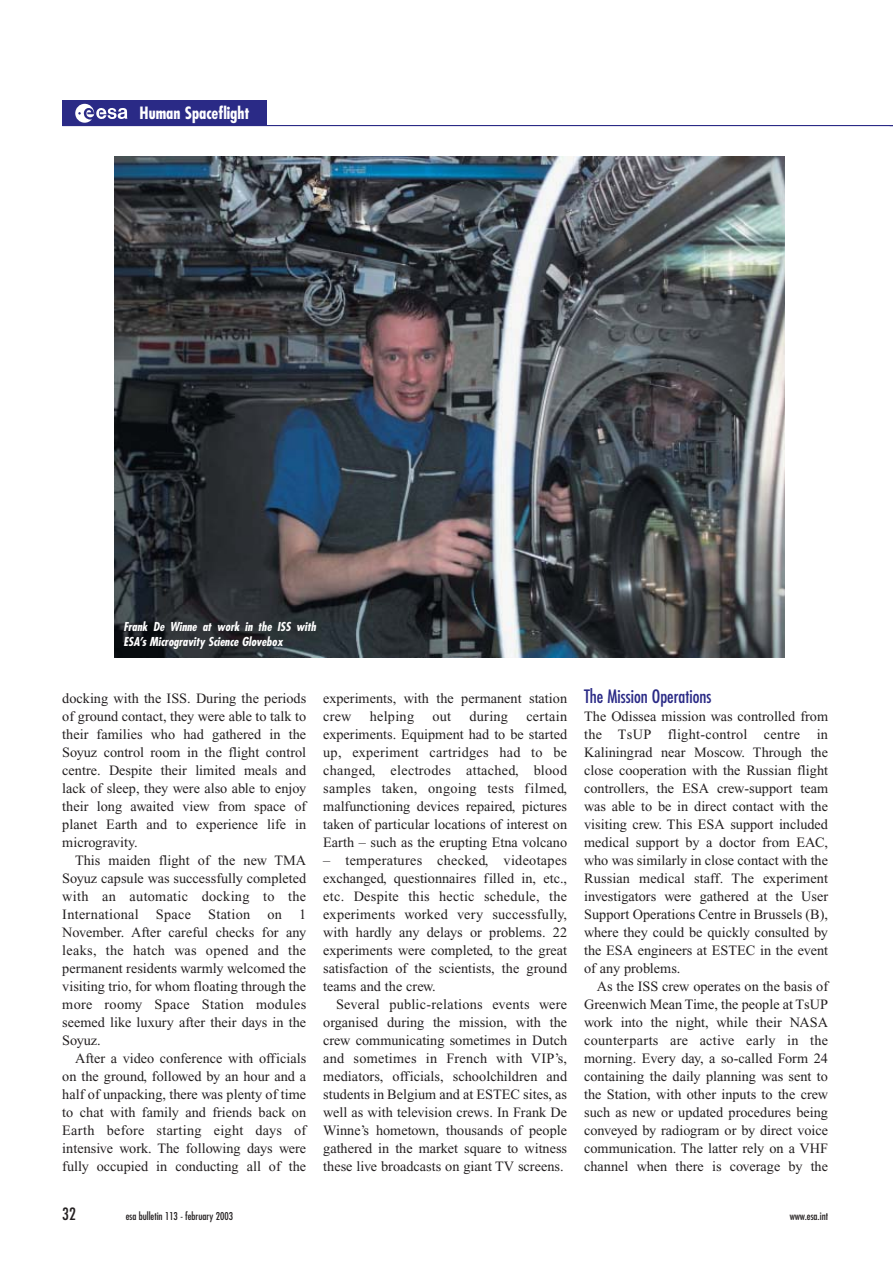
<style>
.page{position:relative;width:893px;height:1267px;background:#fff}
.page>*{position:absolute;margin:0;border:0;box-sizing:border-box;transform-origin:0 0}
.t1{font:condensed 18px "Futura";color:#2a2a86}
.t2{font:700 condensed 16.5px "Futura";color:#fff}
.t3{font:condensed 16.5px "Futura";color:#231f20}
.t4{font:14.25px/18px "Times New Roman";color:#231f20;text-align:justify}
.t5{font:14.25px "Times New Roman";letter-spacing:.02em;color:#231f20}
.t6{font:italic 700 condensed 12px/15px "Futura";color:#fff}
.t7{font:condensed 10.5px "Futura";color:#231f20}
</style>
<div class="page">
<img style="left:62px;top:100px;width:830px;height:558px">
<p class="t2" style="left:140px;top:105px;width:111px">Human Spaceflight</p>
<p class="t6" style="left:123px;top:619px;width:194px">Frank De Winne at work in the ISS with<br>ESA’s Microgravity Science Glovebox</p>
<p class="t4" style="left:62px;top:690px;width:245px">docking with the ISS. During the periods of ground contact, they were able to talk to their families who had gathered in the Soyuz control room in the flight control centre. Despite their limited meals and lack of sleep, they were also able to enjoy their long awaited view from space of planet Earth and to experience life in microgravity.</p>
<p class="t4" style="left:62px;top:852px;width:245px;text-indent:13px">This maiden flight of the new TMA Soyuz capsule was successfully completed with an automatic docking to the International Space Station on 1<br>November. After careful checks for any leaks, the hatch was opened and the permanent residents warmly welcomed the visiting trio, for whom floating through the more roomy Space Station modules seemed like luxury after their days in the Soyuz.</p>
<p class="t4" style="left:62px;top:1050px;width:245px;text-indent:13px">After a video conference with officials on the ground, followed by an hour and a half of unpacking, there was plenty of time to chat with family and friends back on Earth before starting eight days of intensive work. The following days were fully occupied in conducting all of the</p>
<p class="t4" style="left:323px;top:690px;width:245px">experiments, with the permanent station crew</p>
<p class="t4" style="left:323px;top:708px;width:245px;text-indent:203px">certain experiments. Equipment had to be started up, experiment cartridges had to be changed, electrodes attached, blood samples taken, ongoing tests filmed, malfunctioning devices repaired, pictures taken of particular locations of interest on Earth – such as the erupting Etna volcano</p>
<p class="t4" style="left:323px;top:852px;width:245px">– temperatures checked, videotapes exchanged, questionnaires filled in, etc., etc. Despite this hectic schedule, the experiments worked very successfully, with hardly any delays or problems. 22 experiments were completed, to the great satisfaction of the scientists, the ground teams and the crew.</p>
<p class="t4" style="left:323px;top:996px;width:245px;text-indent:13px">Several public-relations events were organised during the mission, with the crew communicating sometimes in Dutch and sometimes in French with VIP’s, mediators, officials, schoolchildren and students in Belgium and at ESTEC sites, as well as with television crews. In Frank De Winne’s hometown, thousands of people gathered in the market square to witness these live broadcasts on giant TV screens.</p>
<p class="t5" style="left:369px;top:710px;width:46px">helping</p>
<p class="t4" style="left:432px;top:708px;width:20px">out</p>
<p class="t4" style="left:469px;top:708px;width:40px">during</p>
<p class="t1" style="left:584px;top:687px;width:129px">The Mission Operations</p>
<p class="t4" style="left:584px;top:708px;width:245px">The Odissea mission was controlled from the TsUP flight-control centre in Kaliningrad near Moscow. Through the close cooperation with the Russian flight controllers, the ESA crew-support team was able to be in direct contact with the visiting crew. This ESA support included medical support by a doctor from EAC, who was similarly in close contact with the Russian medical staff. The experiment investigators were gathered at the User Support Operations Centre in Brussels (B), where they could be quickly consulted by the ESA engineers at ESTEC in the event of any problems.</p>
<p class="t4" style="left:584px;top:978px;width:245px;text-indent:13px">As the ISS crew operates on the basis of Greenwich Mean Time, the people at TsUP work into the night, while their NASA counterparts are active early in the morning. Every day, a so-called Form 24 containing the daily planning was sent to the Station, with other inputs to the crew such as new or updated procedures being conveyed by radiogram or by direct voice communication. The latter rely on a VHF channel when there is coverage by the</p>
<p class="t3" style="left:62px;top:1205px;width:15px">32</p>
<p class="t7" style="left:126px;top:1210px;width:109px">esa bulletin 113 - february 2003</p>
<p class="t7" style="left:789px;top:1210px;width:40px">www.esa.int</p>
</div>
